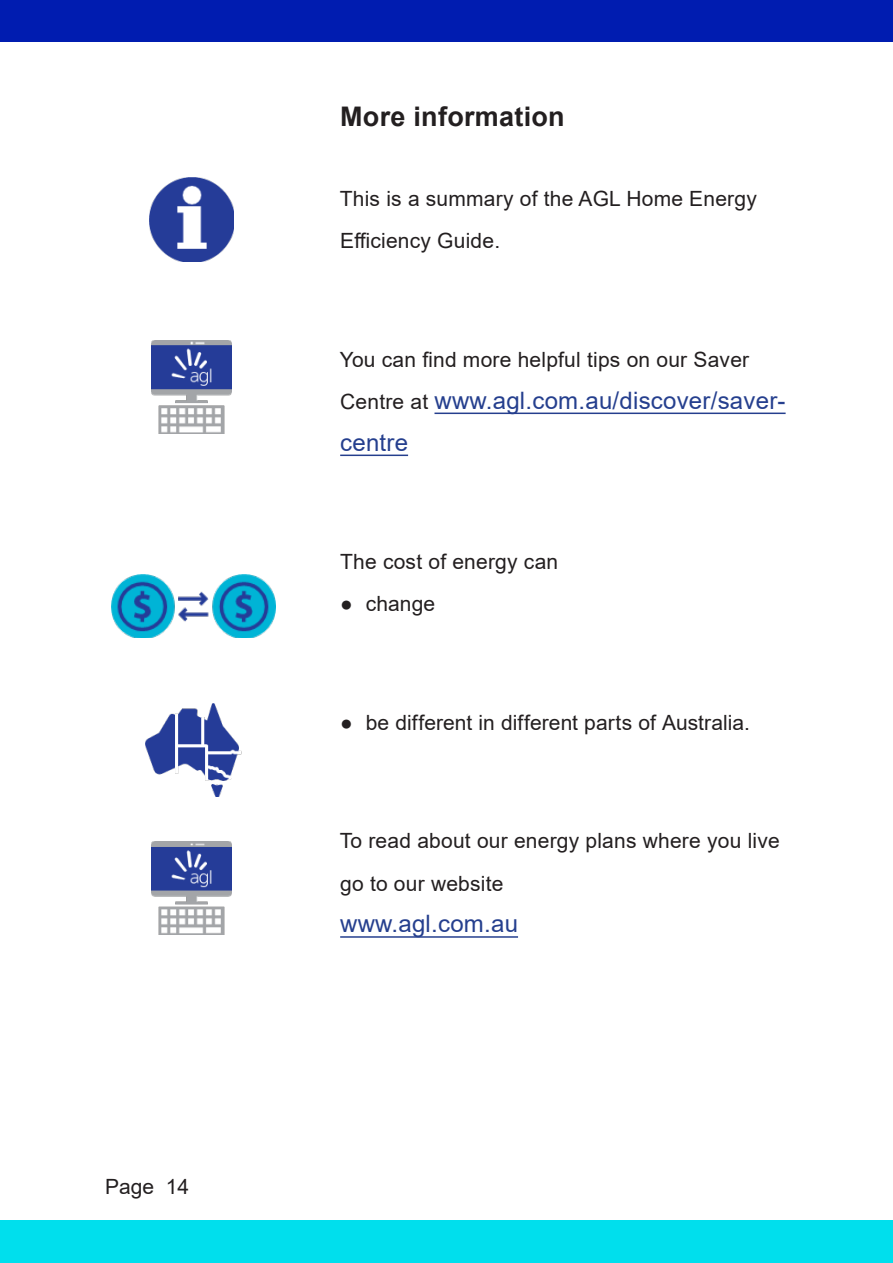
<style>
.page{position:relative;width:893px;height:1263px;background:#fff}
.page>*{position:absolute;margin:0;border:0;box-sizing:border-box;transform-origin:0 0}
.t1{font:700 27px "Arial";letter-spacing:.01em;color:#231f20}
.t2{font:24px/42px "Arial";letter-spacing:.01em;color:#253f8e}
.t3{font:21px/42px "Arial";letter-spacing:.01em;color:#231f20}
.s1{font-size:21px;color:#231f20}
</style>
<div class="page">
<div style="left:0;top:0;width:893px;height:42px;background:#001cb0"></div>
<div style="left:0;top:1220px;width:893px;height:43px;background:#00dfed"></div>
<hr style="left:434px;top:413px;width:352px;height:1px;background:#253f8e">
<hr style="left:340px;top:455px;width:68px;height:1px;background:#253f8e">
<hr style="left:340px;top:936px;width:178px;height:2px;background:#253f8e">
<img style="left:149px;top:177px;width:85px;height:85px">
<img style="left:152px;top:341px;width:79px;height:93px">
<img style="left:111px;top:575px;width:164px;height:63px">
<img style="left:145px;top:704px;width:96px;height:93px">
<img style="left:152px;top:841px;width:79px;height:93px">
<p class="t3" style="left:105px;top:1165px;width:86px">Page 14</p>
<h2 class="t1" style="left:340px;top:97px;width:226px">More information</h2>
<p class="t3" style="left:340px;top:178px;width:419px">This is a summary of the AGL Home Energy<br>Efficiency Guide.</p>
<p class="t3" style="left:340px;top:338px;width:411px">You can find more helpful tips on our Saver</p>
<p class="t2" style="left:340px;top:379px;width:447px"><span class="s1">Centre at</span> www.agl.com.au/discover/saver&shy;centre</p>
<p class="t3" style="left:340px;top:541px;width:220px">The cost of energy can</p>
<p class="t3" style="left:340px;top:583px;width:96px">● change</p>
<p class="t3" style="left:340px;top:701px;width:411px">● be different in different parts of Australia.</p>
<p class="t3" style="left:340px;top:820px;width:441px">To read about our energy plans where you live go to our website</p>
<p class="t2" style="left:340px;top:903px;width:179px">www.agl.com.au</p>
</div>
